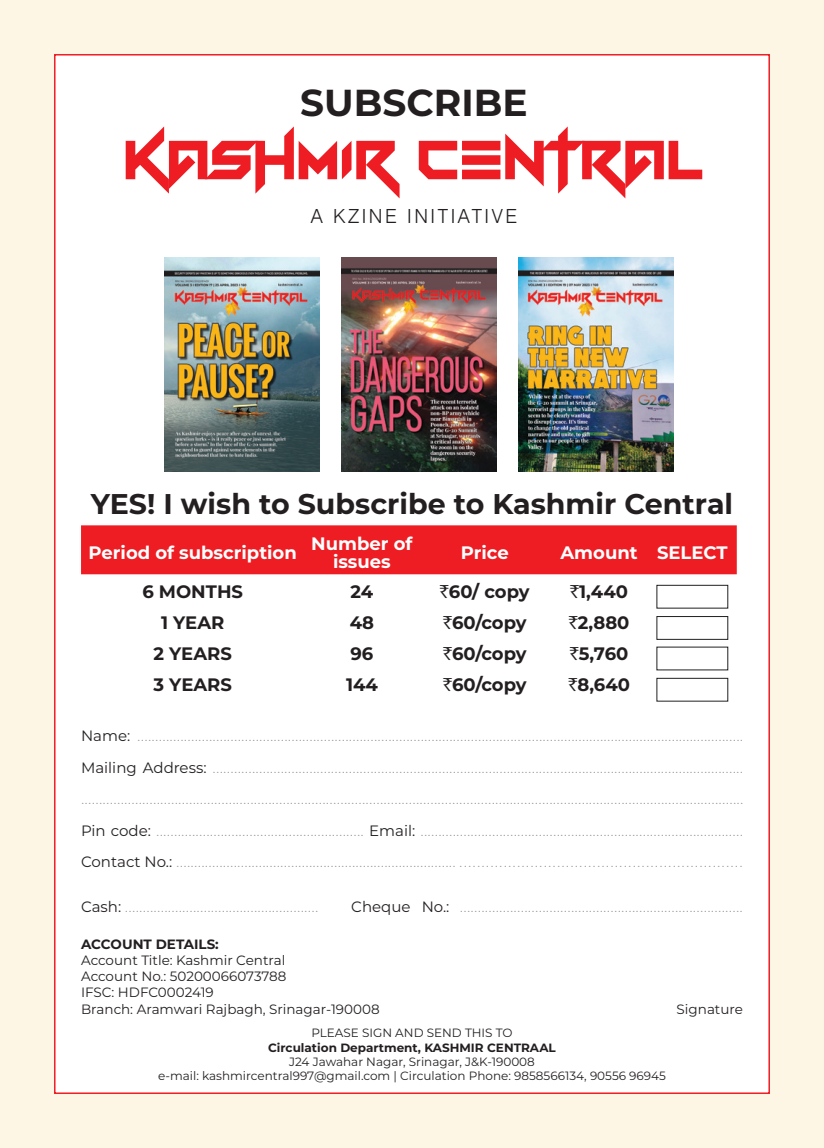
<style>
.page{position:relative;width:824px;height:1148px;background:#fef6e5}
.page>*{position:absolute;margin:0;border:0;box-sizing:border-box;transform-origin:0 0}
.t1{font:700 37.5px "Montserrat";color:#231f20}
.t2{font:700 28.5px "Montserrat";color:#231f20}
.t3{font:300 19.5px "Swiss 721 BT";letter-spacing:.13em;color:#231f20}
.t4{font:700 18px "Montserrat";color:#231f20}
.t5{font:700 18px/18px "Montserrat";color:#fff;text-align:center}
.t6{font:300 15px/31.5px "Roboto";color:#939598;text-align:justify}
.t7{font:13.5px/16.2px "Montserrat";color:#231f20}
.t8{font:700 13.5px "Montserrat";color:#231f20}
.t9{font:12px/14.4px "Montserrat";color:#231f20;text-align:center}
.t10{font:700 12px "Montserrat";color:#231f20}
.s1{font-family:"Rupee Foradian";font-weight:400}
.s2{font-family:"Montserrat";font-weight:400;color:#231f20}
</style>
<div class="page">
<div style="left:54px;top:54px;width:716px;height:1040px;background:#fff;border:2px solid #ee1d23"></div>
<div style="left:81px;top:525px;width:655px;height:49px;background:#ee1d23"></div>
<div style="left:656px;top:585px;width:72px;height:23px;border:1px solid #231f20"></div>
<div style="left:656px;top:616px;width:72px;height:23px;border:1px solid #231f20"></div>
<div style="left:656px;top:678px;width:72px;height:23px;border:1px solid #231f20"></div>
<svg style="left:126px;top:126px;width:273px;height:72px"></svg>
<svg style="left:419px;top:126px;width:283px;height:72px"></svg>
<img style="left:165px;top:258px;width:154px;height:213px">
<img style="left:518px;top:258px;width:155px;height:213px">
<img style="left:342px;top:258px;width:154px;height:213px">
<h1 class="t1" style="left:300px;top:75px;width:229px">SUBSCRIBE</h1>
<h3 class="t3" style="left:311px;top:205px;width:208px">A KZINE INITIATIVE</h3>
<h2 class="t2" style="left:91px;top:483px;width:644px">YES! I wish to Subscribe to Kashmir Central</h2>
<p class="t5" style="left:89px;top:542px;width:210px">Period of subscription</p>
<p class="t5" style="left:311px;top:533px;width:103px">Number of issues</p>
<p class="t5" style="left:461px;top:542px;width:49px">Price</p>
<p class="t5" style="left:560px;top:542px;width:169px">Amount SELECT</p>
<p class="t4" style="left:142px;top:579px;width:102px">6 MONTHS</p>
<p class="t4" style="left:350px;top:579px;width:24px">24</p>
<p class="t4" style="left:440px;top:579px;width:91px"><span class="s1">`</span>60/ copy</p>
<p class="t4" style="left:570px;top:579px;width:59px"><span class="s1">`</span>1,440</p>
<p class="t4" style="left:161px;top:610px;width:65px">1 YEAR</p>
<p class="t4" style="left:349px;top:610px;width:26px">48</p>
<p class="t4" style="left:443px;top:610px;width:85px"><span class="s1">`</span>60/copy</p>
<p class="t4" style="left:568px;top:610px;width:62px"><span class="s1">`</span>2,880</p>
<p class="t4" style="left:153px;top:641px;width:80px">2 YEARS</p>
<p class="t4" style="left:350px;top:641px;width:24px">96</p>
<p class="t4" style="left:443px;top:641px;width:85px"><span class="s1">`</span>60/copy</p>
<p class="t4" style="left:569px;top:641px;width:60px"><span class="s1">`</span>5,760</p>
<p class="t4" style="left:153px;top:672px;width:80px">3 YEARS</p>
<p class="t4" style="left:346px;top:672px;width:33px">144</p>
<p class="t4" style="left:443px;top:672px;width:85px"><span class="s1">`</span>60/copy</p>
<p class="t4" style="left:568px;top:672px;width:63px"><span class="s1">`</span>8,640</p>
<p class="t6" style="left:81px;top:719px;width:664px"><span class="s2">Name:</span> .........................................................................................................................................................................<br><span class="s2">Mailing Address:</span> .................................................................................................................................................... ........................................................................................................................................................................................<br><span class="s2">Pin code:</span> .......................................................... <span class="s2">Email:</span> ..........................................................................................<br><span class="s2">Contact No.:</span> .............................................................................. ................................................................</p>
<p class="t6" style="left:81px;top:890px;width:239px"><span class="s2">Cash:</span> ......................................................</p>
<p class="t6" style="left:351px;top:890px;width:393px"><span class="s2">Cheque No.:</span> ...............................................................................</p>
<p class="t8" style="left:81px;top:934px;width:139px">ACCOUNT DETAILS:</p>
<p class="t7" style="left:81px;top:951px;width:300px">Account Title: Kashmir Central<br>Account No.: 50200066073788<br>IFSC: HDFC0002419<br>Branch: Aramwari Rajbagh, Srinagar-190008</p>
<p class="t7" style="left:676px;top:1000px;width:68px">Signature</p>
<p class="t9" style="left:311px;top:1025px;width:203px">PLEASE SIGN AND SEND THIS TO</p>
<p class="t10" style="left:268px;top:1038px;width:289px">Circulation Department, KASHMIR CENTRAAL</p>
<p class="t9" style="left:158px;top:1054px;width:509px">J24 Jawahar Nagar, Srinagar, J&amp;K-190008<br>e-mail: kashmircentral997@gmail.com | Circulation Phone: 9858566134, 90556 96945</p>
</div>
